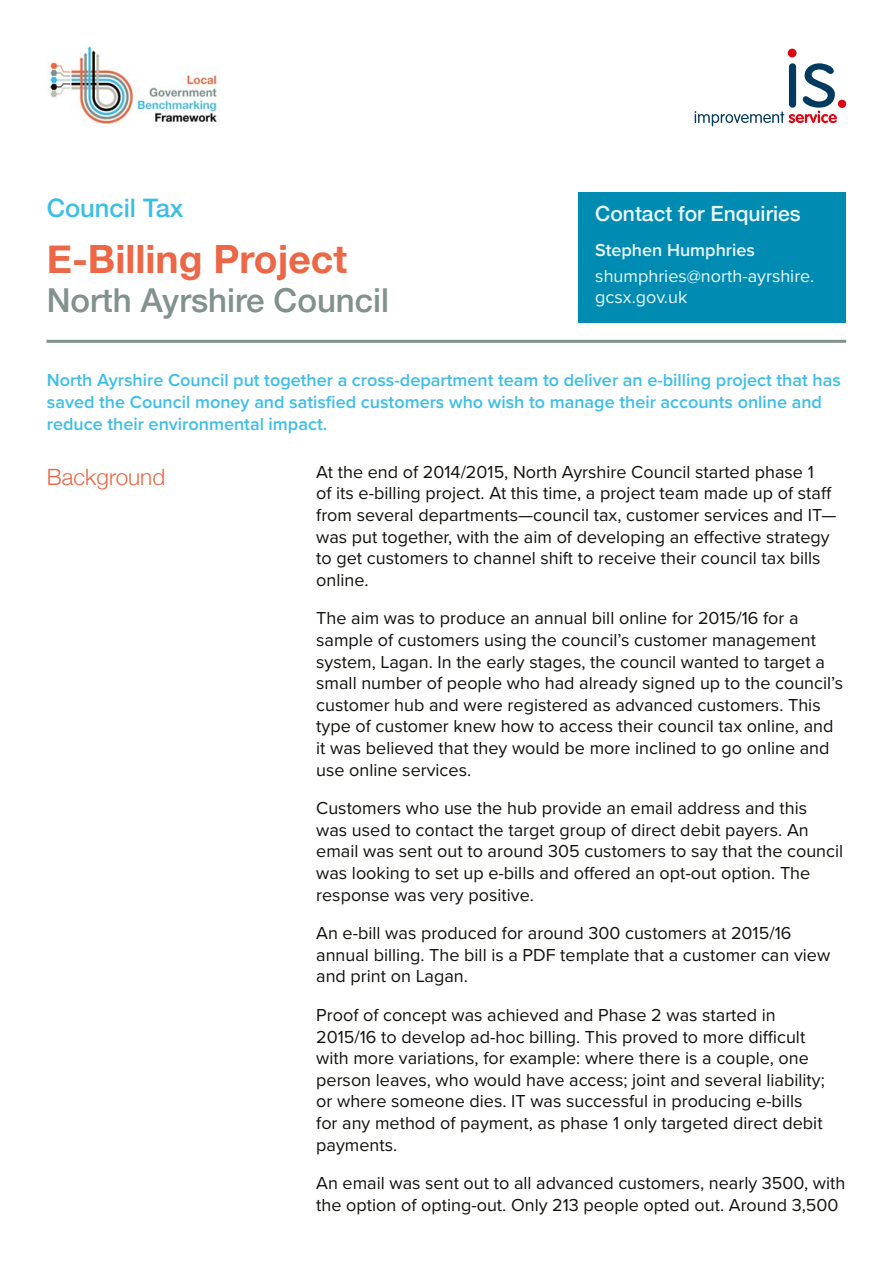
<style>
.page{position:relative;width:893px;height:1263px;background:#fff}
.page>*{position:absolute;margin:0;border:0;box-sizing:border-box;transform-origin:0 0}
.t1{font:700 39px "Helvetica Neue";color:#ec6745}
.t2{font:500 33px "Helvetica Neue";color:#80918e}
.t3{font:500 25.5px "Helvetica Neue";color:#3dbee8}
.t4{font:300 22.5px "Helvetica Neue";color:#ec6745}
.t5{font:500 21px "Helvetica Neue";color:#eaf6fe}
.t6{font:18px/21.6px "Proxima Nova";color:#14120e}
.t7{font:600 18px/21.6px "Proxima Nova";color:#3dbee8}
.t8{font:18px/21.6px "Proxima Nova";color:#eaf6fe}
.t9{font:600 18px "Proxima Nova";color:#eaf6fe}
</style>
<div class="page">
<img style="left:46px;top:46px;width:172px;height:79px">
<svg style="left:694px;top:63px;width:143px;height:63px"></svg>
<div style="left:838px;top:100px;width:8px;height:8px;background:#dd0714;border-radius:50%"></div>
<div style="left:788px;top:49px;width:9px;height:8px;background:#dd0714;border-radius:50%"></div>
<hr style="left:46px;top:340px;width:800px;height:3px;background:#80918e">
<div style="left:578px;top:192px;width:268px;height:131px;background:#008cb2"></div>
<h3 class="t3" style="left:47px;top:188px;width:138px">Council Tax</h3>
<h1 class="t1" style="left:47px;top:228px;width:302px">E-Billing Project</h1>
<h2 class="t2" style="left:47px;top:274px;width:344px">North Ayrshire Council</h2>
<p class="t5" style="left:595px;top:197px;width:207px">Contact for Enquiries</p>
<p class="t9" style="left:595px;top:236px;width:161px">Stephen Humphries</p>
<p class="t8" style="left:595px;top:264px;width:221px">shumphries@north-ayrshire. gcsx.gov.uk</p>
<p class="t7" style="left:47px;top:369px;width:795px">North Ayrshire Council put together a cross-department team to deliver an e-billing project that has saved the Council money and satisfied customers who wish to manage their accounts online and reduce their environmental impact.</p>
<p class="t6" style="left:316px;top:460px;width:522px">At the end of 2014/2015, North Ayrshire Council started phase 1<br>of its e-billing project. At this time, a project team made up of staff from several departments—council tax, customer services and IT— was put together, with the aim of developing an effective strategy to get customers to channel shift to receive their council tax bills online.</p>
<p class="t6" style="left:316px;top:607px;width:528px">The aim was to produce an annual bill online for 2015/16 for a sample of customers using the council’s customer management system, Lagan. In the early stages, the council wanted to target a small number of people who had already signed up to the council’s customer hub and were registered as advanced customers. This type of customer knew how to access their council tax online, and it was believed that they would be more inclined to go online and use online services.</p>
<p class="t6" style="left:316px;top:797px;width:528px">Customers who use the hub provide an email address and this<br>was used to contact the target group of direct debit payers. An email was sent out to around 305 customers to say that the council was looking to set up e-bills and offered an opt-out option. The response was very positive.</p>
<p class="t6" style="left:316px;top:922px;width:515px">An e-bill was produced for around 300 customers at 2015/16 annual billing. The bill is a PDF template that a customer can view and print on Lagan.</p>
<p class="t6" style="left:316px;top:1003px;width:510px">Proof of concept was achieved and Phase 2 was started in 2015/16 to develop ad-hoc billing. This proved to more difficult with more variations, for example: where there is a couple, one person leaves, who would have access; joint and several liability; or where someone dies. IT was successful in producing e-bills for any method of payment, as phase 1 only targeted direct debit payments.</p>
<p class="t6" style="left:316px;top:1172px;width:531px">An email was sent out to all advanced customers, nearly 3500, with the option of opting-out. Only 213 people opted out. Around 3,500</p>
<p class="t4" style="left:47px;top:459px;width:120px">Background</p>
</div>
